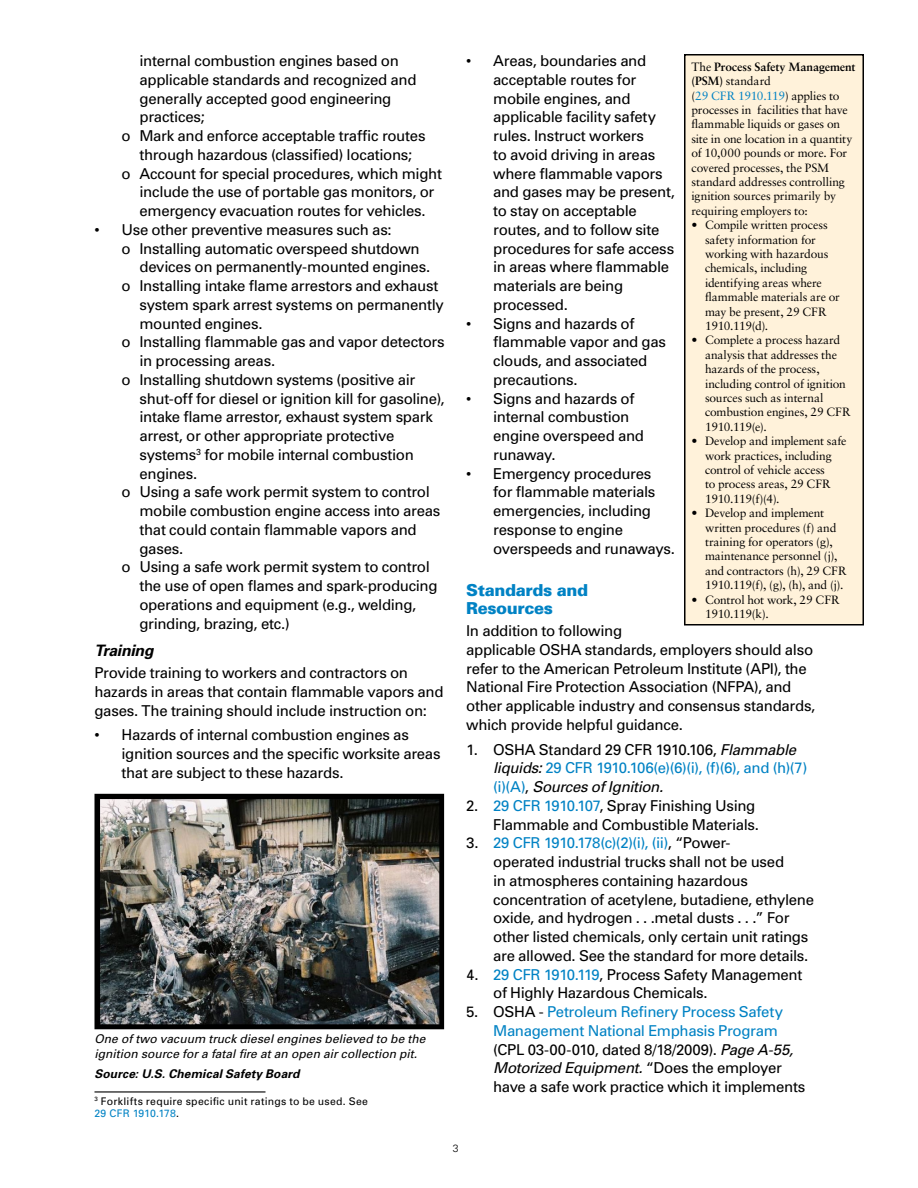
<style>
.page{position:relative;width:918px;height:1188px;background:#fff}
.page>*{position:absolute;margin:0;border:0;box-sizing:border-box;transform-origin:0 0}
.t1{font:900 16.5px/18.8px "Univers";letter-spacing:-.02em;color:#0082c4}
.t2{font:italic 700 15.75px "Univers";letter-spacing:-.02em;color:#000}
.t3{font:15px/18.8px "Univers";letter-spacing:-.02em;color:#000}
.t4{font:15px/18.8px "Univers";letter-spacing:-.025em;color:#0082c4}
.t5{font:12px/14.4px "Sabon";letter-spacing:-.015em;color:#000}
.t6{font:italic 12px/14.2px "Univers";color:#000}
.t7{font:italic 700 12px "Univers";letter-spacing:.01em;color:#000}
.t8{font:10.5px/12.6px "Univers";letter-spacing:.025em;color:#000}
.t9{font:300 10.5px "Univers";color:#000}
.s1{color:#0082c4}
.s2{color:#000}
.s3{font-style:italic;color:#000}
.s4{font-style:italic}
.s5{font-weight:700}
</style>
<div class="page">
<div style="left:685px;top:55px;width:178px;height:570px;background:#fff2da"></div>
<div style="left:684px;top:54px;width:180px;height:572px;border:2px solid #000"></div>
<img style="left:97px;top:797px;width:344px;height:229px">
<div style="left:94px;top:794px;width:350px;height:235px;border:2px solid #000"></div>
<hr style="left:94px;top:1091px;width:172px;height:2px;background:#000">
<p class="t3" style="left:140px;top:51px;width:261px">internal combustion engines based on</p>
<p class="t3" style="left:140px;top:70px;width:279px">applicable standards and recognized and</p>
<p class="t3" style="left:140px;top:89px;width:253px">generally accepted good engineering</p>
<p class="t3" style="left:140px;top:107px;width:67px">practices;</p>
<p class="t3" style="left:122px;top:126px;width:306px">o Mark and enforce acceptable traffic routes</p>
<p class="t3" style="left:139px;top:145px;width:274px">through hazardous (classified) locations;</p>
<p class="t3" style="left:121px;top:164px;width:322px">o Account for special procedures, which might</p>
<p class="t3" style="left:139px;top:182px;width:296px">include the use of portable gas monitors, or</p>
<p class="t3" style="left:139px;top:201px;width:288px">emergency evacuation routes for vehicles.</p>
<p class="t3" style="left:94px;top:220px;width:299px">• Use other preventive measures such as:</p>
<p class="t3" style="left:121px;top:239px;width:300px">o Installing automatic overspeed shutdown</p>
<p class="t3" style="left:139px;top:257px;width:292px">devices on permanently-mounted engines.</p>
<p class="t3" style="left:121px;top:276px;width:319px">o Installing intake flame arrestors and exhaust</p>
<p class="t3" style="left:139px;top:295px;width:306px">system spark arrest systems on permanently</p>
<p class="t3" style="left:139px;top:314px;width:125px">mounted engines.</p>
<p class="t3" style="left:121px;top:332px;width:325px">o Installing flammable gas and vapor detectors</p>
<p class="t3" style="left:139px;top:351px;width:137px">in processing areas.</p>
<p class="t3" style="left:121px;top:370px;width:295px">o Installing shutdown systems (positive air</p>
<p class="t3" style="left:139px;top:389px;width:307px">shut-off for diesel or ignition kill for gasoline),</p>
<p class="t3" style="left:139px;top:407px;width:295px">intake flame arrestor, exhaust system spark</p>
<p class="t3" style="left:139px;top:426px;width:256px">arrest, or other appropriate protective</p>
<p class="t3" style="left:139px;top:445px;width:276px">systems<sup>3</sup> for mobile internal combustion</p>
<p class="t3" style="left:139px;top:464px;width:59px">engines.</p>
<p class="t3" style="left:121px;top:482px;width:310px">o Using a safe work permit system to control</p>
<p class="t3" style="left:139px;top:501px;width:302px">mobile combustion engine access into areas</p>
<p class="t3" style="left:139px;top:520px;width:279px">that could contain flammable vapors and</p>
<p class="t3" style="left:139px;top:539px;width:45px">gases.</p>
<p class="t3" style="left:121px;top:557px;width:310px">o Using a safe work permit system to control</p>
<p class="t3" style="left:139px;top:576px;width:300px">the use of open flames and spark-producing</p>
<p class="t3" style="left:139px;top:595px;width:278px">operations and equipment (e.g., welding,</p>
<p class="t3" style="left:139px;top:614px;width:152px">grinding, brazing, etc.)</p>
<p class="t2" style="left:94px;top:641px;width:60px">Training</p>
<p class="t3" style="left:94px;top:663px;width:351px">Provide training to workers and contractors on hazards in areas that contain flammable vapors and gases. The training should include instruction on:</p>
<p class="t3" style="left:122px;top:725px;width:321px;text-indent:-27px">• Hazards of internal combustion engines as ignition sources and the specific worksite areas that are subject to these hazards.</p>
<p class="t6" style="left:94px;top:1032px;width:332px">One of two vacuum truck diesel engines believed to be the ignition source for a fatal fire at an open air collection pit.</p>
<p class="t7" style="left:94px;top:1066px;width:207px">Source: U.S. Chemical Safety Board</p>
<p class="t8" style="left:94px;top:1094px;width:275px"><sup>3</sup> Forklifts require specific unit ratings to be used. See<br><span class="s1">29 CFR 1910.178</span>.</p>
<p class="t3" style="left:493px;top:51px;width:183px;text-indent:-27px">• Areas, boundaries and acceptable routes for mobile engines, and applicable facility safety rules. Instruct workers<br>to avoid driving in areas where flammable vapors and gases may be present, to stay on acceptable routes, and to follow site procedures for safe access in areas where flammable materials are being processed.</p>
<p class="t3" style="left:493px;top:314px;width:174px;text-indent:-27px">• Signs and hazards of flammable vapor and gas clouds, and associated precautions.</p>
<p class="t3" style="left:493px;top:389px;width:152px;text-indent:-27px">• Signs and hazards of internal combustion engine overspeed and runaway.</p>
<p class="t3" style="left:493px;top:464px;width:183px;text-indent:-27px">• Emergency procedures<br>for flammable materials emergencies, including response to engine overspeeds and runaways.</p>
<p class="t1" style="left:466px;top:580px;width:123px">Standards and<br>Resources</p>
<p class="t3" style="left:466px;top:621px;width:351px">In addition to following<br>applicable OSHA standards, employers should also refer to the American Petroleum Institute (API), the National Fire Protection Association (NFPA), and other applicable industry and consensus standards, which provide helpful guidance.</p>
<p class="t4" style="left:493px;top:740px;width:316px;text-indent:-27px"><span class="s2">1. OSHA Standard 29 CFR 1910.106,</span> <span class="s3">Flammable liquids:</span> 29 CFR 1910.106(e)(6)(i), (f)(6), and (h)(7) (i)(A)<span class="s2">,</span> <span class="s3">Sources of Ignition.</span></p>
<p class="t3" style="left:466px;top:796px;width:294px;text-align:right">2. <span class="s1">29 CFR 1910.107</span>, Spray Finishing Using<br>Flammable and Combustible Materials.</p>
<p class="t3" style="left:493px;top:833px;width:322px;text-indent:-27px">3. <span class="s1">29 CFR 1910.178(c)(2)(i), (ii)</span>, “Power-<br>operated industrial trucks shall not be used<br>in atmospheres containing hazardous concentration of acetylene, butadiene, ethylene oxide, and hydrogen . . .metal dusts . . .” For other listed chemicals, only certain unit ratings are allowed. See the standard for more details.</p>
<p class="t3" style="left:493px;top:965px;width:311px;text-indent:-27px">4. <span class="s1">29 CFR 1910.119</span>, Process Safety Management of Highly Hazardous Chemicals.</p>
<p class="t3" style="left:493px;top:1002px;width:314px;text-indent:-27px">5. OSHA - <span class="s1">Petroleum Refinery Process Safety Management National Emphasis Program </span>(CPL 03-00-010, dated 8/18/2009). <span class="s4">Page A-55, Motorized Equipment.</span> “Does the employer have a safe work practice which it implements</p>
<p class="t5" style="left:692px;top:59px;width:166px">The <span class="s5">Process Safety Management (PSM)</span> standard<br>(<span class="s1">29 CFR 1910.119</span>) applies to processes in facilities that have flammable liquids or gases on site in one location in a quantity of 10,000 pounds or more. For covered processes, the PSM standard addresses controlling ignition sources primarily by requiring employers to:</p>
<p class="t5" style="left:705px;top:218px;width:136px;text-indent:-14px">• Compile written process safety information for working with hazardous chemicals, including identifying areas where flammable materials are or may be present, 29 CFR<br>1910.119(d).</p>
<p class="t5" style="left:705px;top:333px;width:147px;text-indent:-14px">• Complete a process hazard analysis that addresses the hazards of the process, including control of ignition sources such as internal combustion engines, 29 CFR<br>1910.119(e).</p>
<p class="t5" style="left:705px;top:434px;width:143px;text-indent:-14px">• Develop and implement safe work practices, including control of vehicle access<br>to process areas, 29 CFR<br>1910.119(f)(4).</p>
<p class="t5" style="left:705px;top:506px;width:143px;text-indent:-14px">• Develop and implement written procedures (f) and training for operators (g), maintenance personnel (j), and contractors (h), 29 CFR<br>1910.119(f), (g), (h), and (j).</p>
<p class="t5" style="left:705px;top:592px;width:136px;text-indent:-14px">• Control hot work, 29 CFR<br>1910.119(k).</p>
<p class="t9" style="left:453px;top:1142px;width:7px">3</p>
</div>
